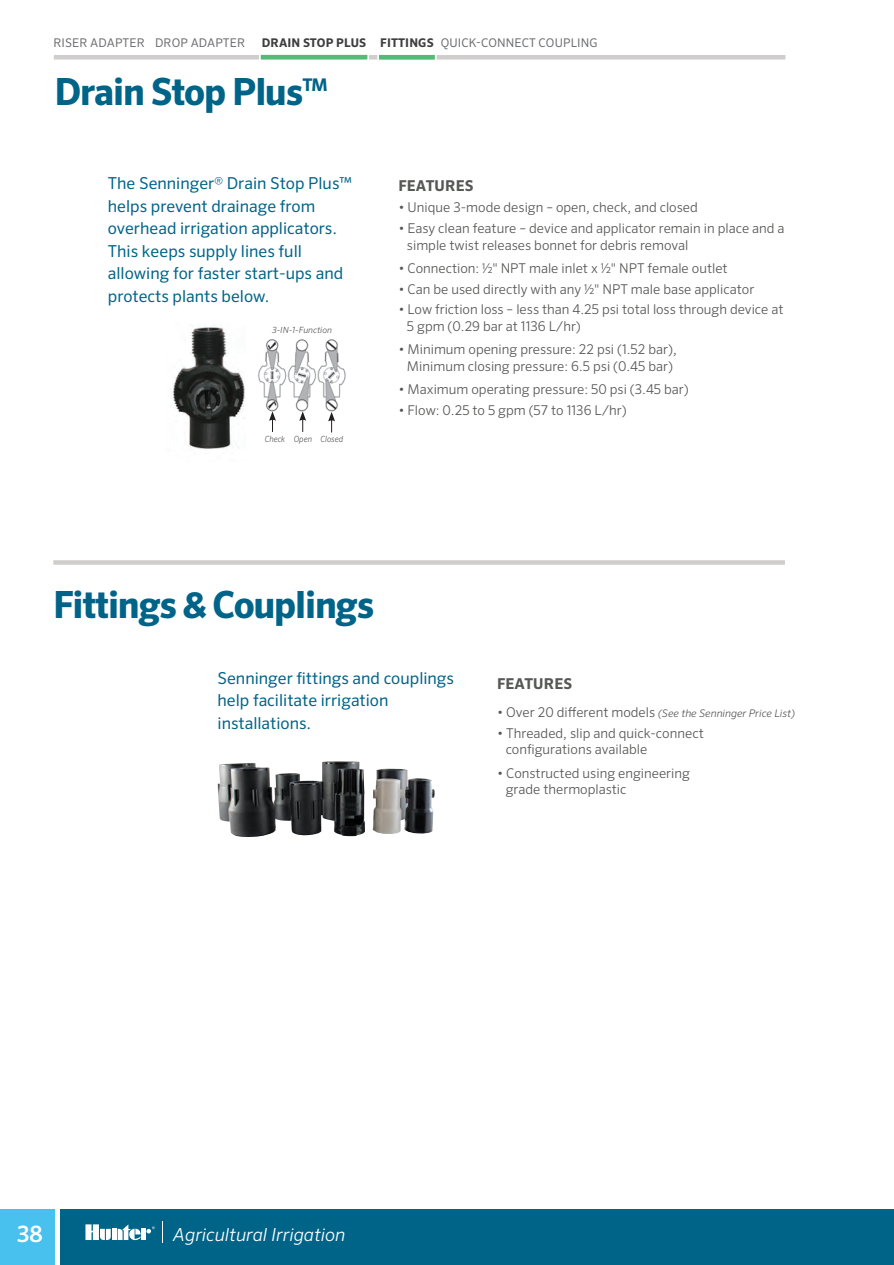
<style>
.page{position:relative;width:894px;height:1265px;background:#fff}
.page>*{position:absolute;margin:0;border:0;box-sizing:border-box;transform-origin:0 0}
.t1{font:700 37.5px "Sero Pro";letter-spacing:-.03em;color:#006489}
.t2{font:500 22.5px "Sero Pro";color:#fff}
.t3{font:italic 300 18px "Sero Pro";color:#fff}
.t4{font:16.5px/22.5px "Sero Pro";color:#006489}
.t5{font:700 15px "Sero Pro";letter-spacing:.01em;color:#565855}
.t6{font:300 13.5px/16.5px "Sero Pro";color:#565855}
.t7{font:700 12px "Sero Pro";letter-spacing:.01em;color:#3e3e3f}
.t8{font:12px "Sero Pro";letter-spacing:.01em;color:#6c6d70}
.t9{font:italic 300 10.5px "Sero Pro";color:#565855}
.t10{font:italic 300 8.55px "Sero Pro";color:#565855;scale:.89 1}
.t11{font:italic 300 8.55px "Sero Pro";color:#565855}
.s1{font-weight:400;color:#6c6d70}
.s2{font-weight:300}
.s3{font-style:normal;font-size:13.5px}
</style>
<div class="page">
<div style="left:54px;top:55px;width:731px;height:5px;background:#d0cecc"></div>
<div style="left:60px;top:1209px;width:833px;height:56px;background:#006489"></div>
<hr style="left:893px;top:1209px;width:1px;height:56px;background:#006489">
<div style="left:112px;top:1229px;width:5px;height:11px;background:#fff"></div>
<svg style="left:118px;top:1224px;width:36px;height:16px"></svg>
<svg style="left:85px;top:1224px;width:26px;height:16px"></svg>
<svg style="left:162px;top:1222px;width:1px;height:21px"></svg>
<div style="left:0;top:1209px;width:55px;height:56px;background:#48c1ef"></div>
<img style="left:258px;top:339px;width:88px;height:72px">
<svg style="left:269px;top:411px;width:7px;height:21px"></svg>
<svg style="left:299px;top:411px;width:7px;height:21px"></svg>
<svg style="left:328px;top:412px;width:7px;height:20px"></svg>
<img style="left:173px;top:326px;width:72px;height:123px">
<img style="left:217px;top:761px;width:216px;height:76px">
<div style="left:53px;top:560px;width:731px;height:5px;background:#d0cecc"></div>
<svg style="left:377px;top:55px;width:59px;height:5px"></svg>
<svg style="left:259px;top:54px;width:110px;height:6px"></svg>
<p class="t8" style="left:53px;top:35px;width:193px">RISER ADAPTER DROP ADAPTER</p>
<p class="t7" style="left:261px;top:35px;width:337px">DRAIN STOP PLUS FITTINGS <span class="s1">QUICK-CONNECT COUPLING</span></p>
<h1 class="t1" style="left:54px;top:69px;width:275px">Drain Stop Plus<sup>TM</sup></h1>
<p class="t4" style="left:108px;top:172px;width:246px">The Senninger<span class="s2">®</span> Drain Stop Plus™ helps prevent drainage from overhead irrigation applicators.<br>This keeps supply lines full allowing for faster start-ups and protects plants below.</p>
<p class="t5" style="left:398px;top:177px;width:77px">FEATURES</p>
<p class="t6" style="left:398px;top:199px;width:301px">• Unique 3-mode design – open, check, and closed</p>
<p class="t6" style="left:407px;top:220px;width:379px;text-indent:-9px">• Easy clean feature – device and applicator remain in place and a simple twist releases bonnet for debris removal</p>
<p class="t6" style="left:398px;top:260px;width:330px">• Connection: 1/2" NPT male inlet x 1/2" NPT female outlet</p>
<p class="t6" style="left:398px;top:280px;width:357px">• Can be used directly with any 1/ 2" NPT male base applicator</p>
<p class="t6" style="left:407px;top:301px;width:378px;text-indent:-9px">• Low friction loss – less than 4.25 psi total loss through device at<br>5 gpm (0.29 bar at 1136 L/hr)</p>
<p class="t6" style="left:398px;top:341px;width:280px;text-align:center">• Minimum opening pressure: 22 psi (1.52 bar),<br>Minimum closing pressure: 6.5 psi (0.45 bar)</p>
<p class="t6" style="left:398px;top:381px;width:292px">• Maximum operating pressure: 50 psi (3.45 bar)</p>
<p class="t6" style="left:398px;top:402px;width:230px">• Flow: 0.25 to 5 gpm (57 to 1136 L/hr)</p>
<p class="t11" style="left:272px;top:325px;width:61px">3-IN-1-Function</p>
<p class="t10" style="left:265px;top:433px;width:89px">Check Open Closed</p>
<h1 class="t1" style="left:53px;top:582px;width:322px">Fittings &amp; Couplings</h1>
<p class="t4" style="left:217px;top:667px;width:238px">Senninger fittings and couplings help facilitate irrigation installations.</p>
<p class="t5" style="left:497px;top:674px;width:77px">FEATURES</p>
<p class="t9" style="left:497px;top:707px;width:299px"><span class="s3">• Over 20 different models</span> (See the Senninger Price List)</p>
<p class="t6" style="left:505px;top:725px;width:199px;text-indent:-9px">• Threaded, slip and quick-connect configurations available</p>
<p class="t6" style="left:505px;top:764px;width:186px;text-indent:-9px">• Constructed using engineering grade thermoplastic</p>
<h2 class="t2" style="left:17px;top:1220px;width:27px">38</h2>
<h3 class="t3" style="left:173px;top:1224px;width:174px">Agricultural Irrigation</h3>
</div>
